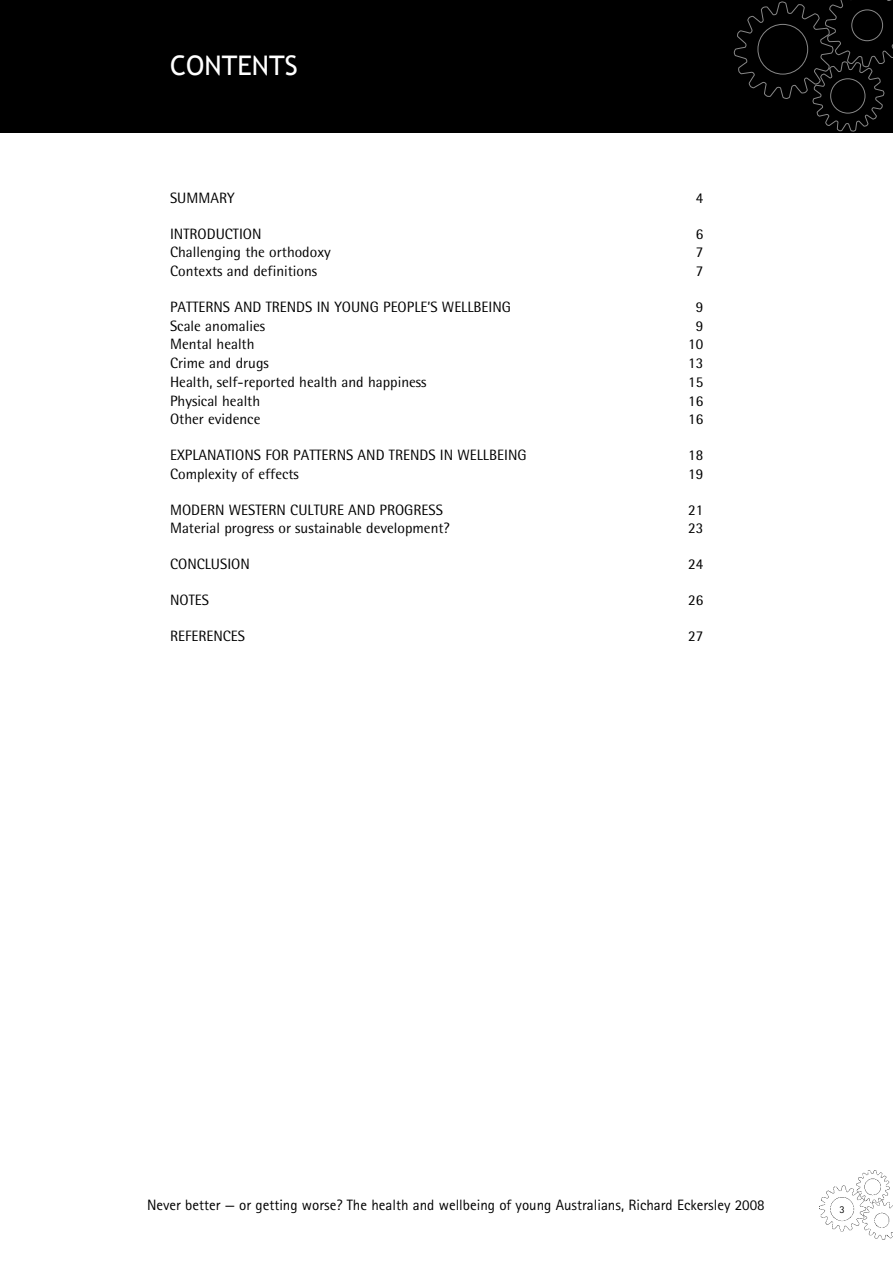
<style>
.page{position:relative;width:893px;height:1263px;background:#fff}
.page>*{position:absolute;margin:0;border:0;box-sizing:border-box;transform-origin:0 0}
.t1{font:27px "Trebuchet MS";color:#fff}
.t2{font:15px "Rotis Semi Sans";color:#000}
.t3{font:15px "Rotis Sans Serif";color:#000}
.t4{font:10.5px "Rotis Sans Serif";color:#000}
</style>
<div class="page">
<img style="left:819px;top:1170px;width:74px;height:69px">
<div style="left:0;top:0;width:893px;height:133px;background:#000"></div>
<svg style="left:733px;top:0;width:160px;height:132px"></svg>
<h1 class="t1" style="left:170px;top:50px;width:129px">CONTENTS</h1>
<p class="t2" style="left:170px;top:189px;width:66px">SUMMARY</p>
<p class="t2" style="left:696px;top:189px;width:9px">4</p>
<p class="t2" style="left:170px;top:225px;width:93px">INTRODUCTION</p>
<p class="t2" style="left:696px;top:225px;width:9px">6</p>
<p class="t2" style="left:170px;top:243px;width:162px">Challenging the orthodoxy</p>
<p class="t2" style="left:696px;top:243px;width:9px">7</p>
<p class="t2" style="left:170px;top:262px;width:148px">Contexts and definitions</p>
<p class="t2" style="left:696px;top:262px;width:9px">7</p>
<p class="t2" style="left:170px;top:298px;width:342px">PATTERNS AND TRENDS IN YOUNG PEOPLE’S WELLBEING</p>
<p class="t2" style="left:696px;top:298px;width:9px">9</p>
<p class="t2" style="left:170px;top:317px;width:97px">Scale anomalies</p>
<p class="t2" style="left:696px;top:317px;width:9px">9</p>
<p class="t2" style="left:170px;top:335px;width:86px">Mental health</p>
<p class="t2" style="left:688px;top:335px;width:17px">10</p>
<p class="t2" style="left:170px;top:354px;width:100px">Crime and drugs</p>
<p class="t2" style="left:688px;top:354px;width:17px">13</p>
<p class="t2" style="left:170px;top:373px;width:258px">Health, self-reported health and happiness</p>
<p class="t2" style="left:688px;top:373px;width:17px">15</p>
<p class="t2" style="left:170px;top:392px;width:92px">Physical health</p>
<p class="t2" style="left:688px;top:392px;width:17px">16</p>
<p class="t2" style="left:170px;top:410px;width:92px">Other evidence</p>
<p class="t2" style="left:688px;top:410px;width:17px">16</p>
<p class="t2" style="left:170px;top:446px;width:358px">EXPLANATIONS FOR PATTERNS AND TRENDS IN WELLBEING</p>
<p class="t2" style="left:688px;top:446px;width:17px">18</p>
<p class="t2" style="left:170px;top:465px;width:130px">Complexity of effects</p>
<p class="t2" style="left:688px;top:465px;width:17px">19</p>
<p class="t2" style="left:170px;top:501px;width:274px">MODERN WESTERN CULTURE AND PROGRESS</p>
<p class="t2" style="left:688px;top:501px;width:17px">21</p>
<p class="t2" style="left:170px;top:519px;width:281px">Material progress or sustainable development?</p>
<p class="t2" style="left:688px;top:519px;width:17px">23</p>
<p class="t2" style="left:170px;top:555px;width:81px">CONCLUSION</p>
<p class="t2" style="left:688px;top:555px;width:17px">24</p>
<p class="t2" style="left:170px;top:591px;width:40px">NOTES</p>
<p class="t2" style="left:688px;top:591px;width:17px">26</p>
<p class="t2" style="left:170px;top:627px;width:77px">REFERENCES</p>
<p class="t2" style="left:688px;top:627px;width:17px">27</p>
<p class="t3" style="left:147px;top:1196px;width:619px">Never better — or getting worse? The health and wellbeing of young Australians, Richard Eckersley 2008</p>
<p class="t4" style="left:839px;top:1203px;width:7px">3</p>
</div>
